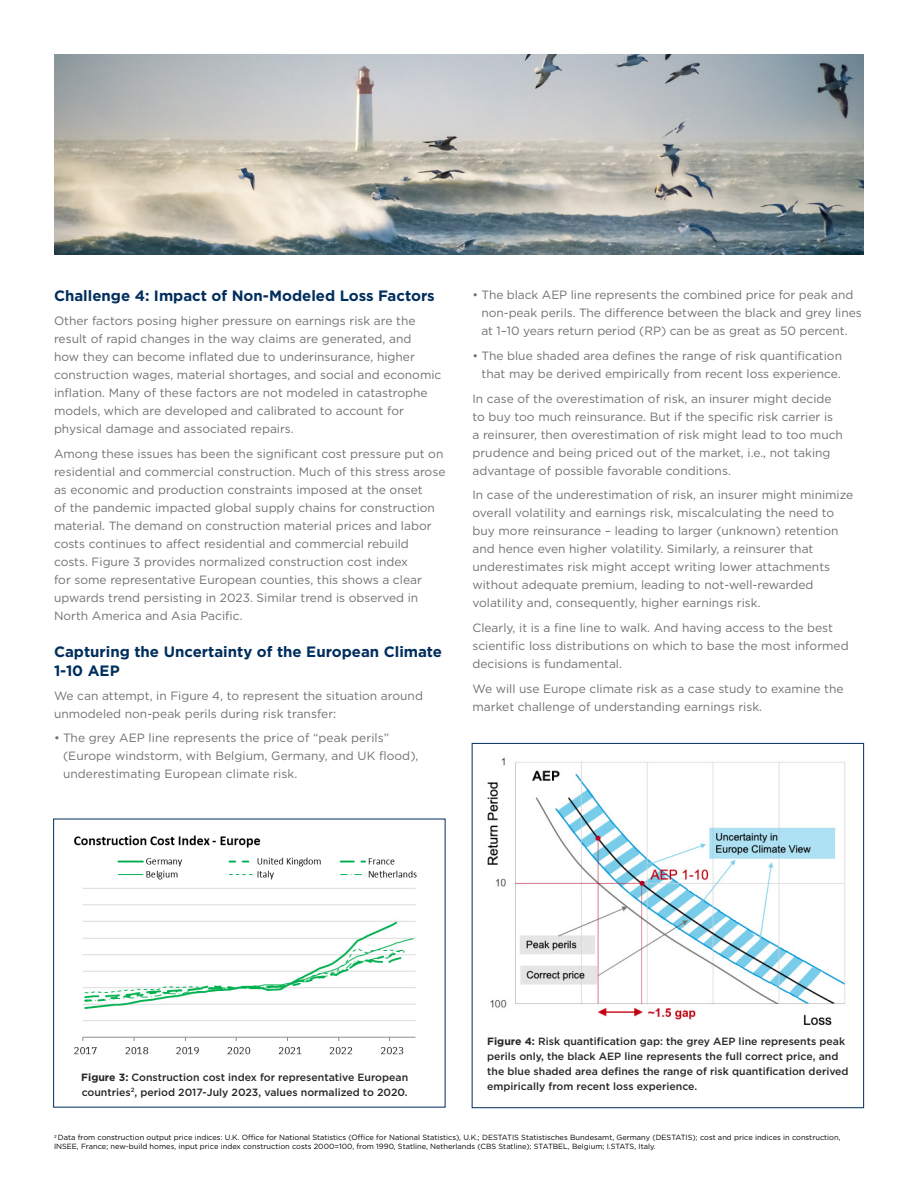
<style>
.page{position:relative;width:918px;height:1188px;background:#fff}
.page>*{position:absolute;margin:0;border:0;box-sizing:border-box;transform-origin:0 0}
.t1{font:700 15px/19.5px "Gotham";color:#002e5d}
.t2{font:12px/18px "Gotham";color:#6e7173}
.t3{font:500 10.5px/15px "Gotham";color:#262626}
.t4{font:7.5px/9px "Gotham";color:#000}
.s1{font-weight:700}
</style>
<div class="page">
<img style="left:54px;top:54px;width:810px;height:201px">
<img style="left:487px;top:757px;width:359px;height:269px">
<div style="left:472px;top:743px;width:392px;height:365px;border:1px solid #002e5d"></div>
<img style="left:74px;top:835px;width:343px;height:45px">
<img style="left:75px;top:888px;width:341px;height:167px">
<p class="t1" style="left:54px;top:286px;width:382px">Challenge 4: Impact of Non-Modeled Loss Factors</p>
<p class="t2" style="left:54px;top:311px;width:389px">Other factors posing higher pressure on earnings risk are the result of rapid changes in the way claims are generated, and<br>how they can become inflated due to underinsurance, higher construction wages, material shortages, and social and economic inflation. Many of these factors are not modeled in catastrophe models, which are developed and calibrated to account for physical damage and associated repairs.</p>
<p class="t2" style="left:54px;top:444px;width:393px">Among these issues has been the significant cost pressure put on residential and commercial construction. Much of this stress arose as economic and production constraints imposed at the onset<br>of the pandemic impacted global supply chains for construction material. The demand on construction material prices and labor costs continues to affect residential and commercial rebuild costs. Figure 3 provides normalized construction cost index<br>for some representative European counties, this shows a clear upwards trend persisting in 2023. Similar trend is observed in North America and Asia Pacific.</p>
<p class="t1" style="left:54px;top:641px;width:390px">Capturing the Uncertainty of the European Climate<br>1-10 AEP</p>
<p class="t2" style="left:54px;top:686px;width:371px">We can attempt, in Figure 4, to represent the situation around unmodeled non-peak perils during risk transfer:</p>
<p class="t2" style="left:63px;top:729px;width:357px;text-indent:-9px">• The grey AEP line represents the price of “peak perils” (Europe windstorm, with Belgium, Germany, and UK flood), underestimating European climate risk.</p>
<p class="t2" style="left:482px;top:286px;width:382px;text-indent:-9px">• The black AEP line represents the combined price for peak and non-peak perils. The difference between the black and grey lines at 1–10 years return period (RP) can be as great as 50 percent.</p>
<p class="t2" style="left:472px;top:346px;width:371px;text-align:right">• The blue shaded area defines the range of risk quantification that may be derived empirically from recent loss experience.</p>
<p class="t2" style="left:472px;top:389px;width:372px">In case of the overestimation of risk, an insurer might decide to buy too much reinsurance. But if the specific risk carrier is a reinsurer, then overestimation of risk might lead to too much prudence and being priced out of the market, i.e., not taking advantage of possible favorable conditions.</p>
<p class="t2" style="left:472px;top:486px;width:382px">In case of the underestimation of risk, an insurer might minimize overall volatility and earnings risk, miscalculating the need to buy more reinsurance – leading to larger (unknown) retention and hence even higher volatility. Similarly, a reinsurer that underestimates risk might accept writing lower attachments without adequate premium, leading to not-well-rewarded volatility and, consequently, higher earnings risk.</p>
<p class="t2" style="left:472px;top:619px;width:378px">Clearly, it is a fine line to walk. And having access to the best scientific loss distributions on which to base the most informed decisions is fundamental.</p>
<p class="t2" style="left:472px;top:679px;width:373px">We will use Europe climate risk as a case study to examine the market challenge of understanding earnings risk.</p>
<p class="t3" style="left:81px;top:1069px;width:328px"><span class="s1">Figure 3:</span> Construction cost index for representative European countries<sup>2</sup>, period 2017-July 2023, values normalized to 2020.</p>
<p class="t3" style="left:487px;top:1034px;width:363px"><span class="s1">Figure 4:</span> Risk quantification gap: the grey AEP line represents peak perils only, the black AEP line represents the full correct price, and the blue shaded area defines the range of risk quantification derived empirically from recent loss experience.</p>
<p class="t4" style="left:54px;top:1133px;width:788px"><sup>2</sup> Data from construction output price indices: U.K. Office for National Statistics (Office for National Statistics), U.K.; DESTATIS Statistisches Bundesamt, Germany (DESTATIS); cost and price indices in construction,<br>INSEE, France; new-build homes, input price index construction costs 2000=100, from 1990, Statline, Netherlands (CBS Statline); STATBEL, Belgium; I.STATS, Italy.</p>
</div>
